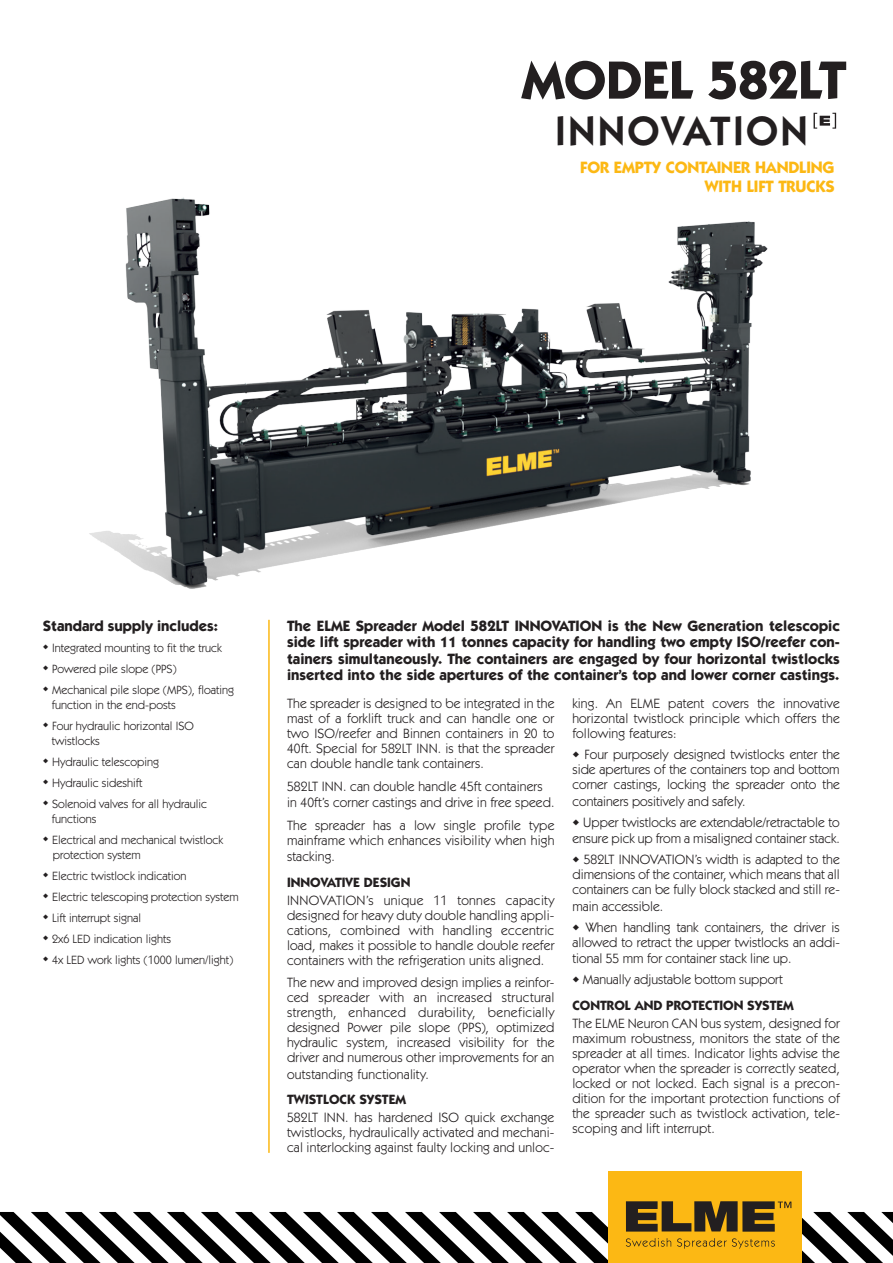
<style>
.page{position:relative;width:893px;height:1263px;background:#fff}
.page>*{position:absolute;margin:0;border:0;box-sizing:border-box;transform-origin:0 0}
.t1{font:700 54px "ITC Kabel Std";color:#231f20}
.t2{font:600 41.25px "ITC Kabel Std";letter-spacing:.05em;color:#231f20}
.t3{font:700 16.5px/19.5px "ITC Kabel Std";letter-spacing:-.01em;color:#fcb814;text-align:right}
.t4{font:700 15px/16.5px "ITC Kabel Std";color:#231f20;text-align:justify}
.t5{font:13.5px/15px "ITC Kabel Std";letter-spacing:.005em;color:#231f20}
.t6{font:700 13.5px "ITC Kabel Std";color:#231f20}
.t7{font:12px/21px "ITC Kabel Std";color:#231f20}
.s1{font-weight:700}
</style>
<div class="page">
<hr style="left:268px;top:620px;width:2px;height:533px;background:#fcb814">
<img style="left:89px;top:197px;width:679px;height:392px">
<div style="left:608px;top:1171px;width:194px;height:92px;background:#fcb814"></div>
<svg style="left:0;top:1201px;width:893px;height:62px"></svg>
<svg style="left:814px;top:113px;width:22px;height:16px"></svg>
<h1 class="t1" style="left:522px;top:47px;width:326px">MODEL 582LT</h1>
<h2 class="t2" style="left:555px;top:106px;width:255px">INNOVATION</h2>
<p class="t3" style="left:580px;top:157px;width:256px">FOR EMPTY CONTAINER HANDLING<br>WITH LIFT TRUCKS</p>
<p class="t4" style="left:43px;top:617px;width:177px">Standard supply includes:</p>
<p class="t7" style="left:43px;top:637px;width:193px"><sup>.</sup> Integrated mounting to fit the truck<br><sup>.</sup> Powered pile slope (PPS)<br><sup>.</sup> Mechanical pile slope (MPS), floating</p>
<p class="t7" style="left:43px;top:694px;width:153px;text-indent:9px">function in the end-posts<br><sup>.</sup> Four hydraulic horizontal ISO</p>
<p class="t7" style="left:43px;top:730px;width:166px;text-indent:9px">twistlocks<br><sup>.</sup> Hydraulic telescoping<br><sup>.</sup> Hydraulic sideshift<br><sup>.</sup> Solenoid valves for all hydraulic</p>
<p class="t7" style="left:43px;top:808px;width:182px;text-indent:9px">functions<br><sup>.</sup> Electrical and mechanical twistlock</p>
<p class="t7" style="left:43px;top:844px;width:197px;text-indent:10px">protection system<br><sup>.</sup> Electric twistlock indication<br><sup>.</sup> Electric telescoping protection system <sup>.</sup> Lift interrupt signal<br><sup>.</sup> 2x6 LED indication lights<br><sup>.</sup> 4x LED work lights (1000 lumen/light)</p>
<p class="t4" style="left:287px;top:617px;width:554px">The ELME Spreader Model 582LT INNOVATION is the New Generation telescopic side lift spreader with 11 tonnes capacity for handling two empty ISO/reefer con&shy;tainers simultaneously. The containers are engaged by four horizontal twistlocks inserted into the side apertures of the container’s top and lower corner castings.</p>
<p class="t5" style="left:287px;top:696px;width:269px;text-align:justify">The spreader is designed to be integrated in the mast of a forklift truck and can handle one or two ISO/reefer and Binnen containers in 20 to 40ft. Special for 582LT INN. is that the spreader can double handle tank containers.</p>
<p class="t5" style="left:287px;top:778px;width:269px;line-height:16.5px">582LT INN. can double handle 45ft containers in 40ft’s corner castings and drive in free speed.</p>
<p class="t5" style="left:287px;top:818px;width:269px">The spreader has a low single profile type mainframe which enhances visibility when high</p>
<p class="t5" style="left:287px;top:849px;width:49px">stacking.</p>
<p class="t6" style="left:287px;top:874px;width:125px">INNOVATIVE DESIGN</p>
<p class="t5" style="left:287px;top:893px;width:269px;text-align:justify">INNOVATION’s unique 11 tonnes capacity designed for heavy duty double handling appli&shy;cations, combined with handling eccentric load, makes it possible to handle double reefer containers with the refrigeration units aligned.</p>
<p class="t5" style="left:287px;top:975px;width:269px;text-align:justify">The new and improved design implies a reinfor&shy;ced spreader with an increased structural strength, enhanced durability, beneficially designed Power pile slope (PPS), optimized hydraulic system, increased visibility for the driver and numerous other improvements for an</p>
<p class="t5" style="left:287px;top:1067px;width:143px">outstanding functionality.</p>
<p class="t6" style="left:287px;top:1091px;width:120px">TWISTLOCK SYSTEM</p>
<p class="t5" style="left:287px;top:1110px;width:269px;text-align:justify">582LT INN. has hardened ISO quick exchange twistlocks, hydraulically activated and mechani&shy;cal interlocking against faulty locking and unloc-</p>
<p class="t5" style="left:572px;top:696px;width:269px;text-align:justify">king. An ELME patent covers the innovative horizontal twistlock principle which offers the following features:</p>
<p class="t5" style="left:572px;top:747px;width:269px;text-align:justify"><sup>.</sup> Four purposely designed twistlocks enter the side apertures of the containers top and bottom corner castings, locking the spreader onto the</p>
<p class="t5" style="left:572px;top:791px;width:269px;line-height:21px">containers positively and safely.<br><sup>.</sup> Upper twistlocks are extendable/retractable to</p>
<p class="t5" style="left:572px;top:828px;width:269px;line-height:21px">ensure pick up from a misaligned container stack. <sup>.</sup> 582LT INNOVATION’s width is adapted to the</p>
<p class="t5" style="left:572px;top:867px;width:269px">dimensions of the container, which means that all containers can be fully block stacked and still re-</p>
<p class="t5" style="left:572px;top:896px;width:269px;line-height:21px">main accessible.<br><sup>.</sup> When handling tank containers, the driver is</p>
<p class="t5" style="left:572px;top:934px;width:269px;line-height:16.5px">allowed to retract the upper twistlocks an addi&shy;tional 55 mm for container stack line up.</p>
<p class="t5" style="left:572px;top:967px;width:223px;line-height:25.5px"><sup>.</sup> Manually adjustable bottom support<br><span class="s1">CONTROL AND PROTECTION SYSTEM</span></p>
<p class="t5" style="left:572px;top:1016px;width:269px;text-align:justify">The ELME Neuron CAN bus system, designed for maximum robustness, monitors the state of the spreader at all times. Indicator lights advise the operator when the spreader is correctly seated, locked or not locked. Each signal is a precon&shy;dition for the important protection functions of the spreader such as twistlock activation, tele&shy;scoping and lift interrupt.</p>
</div>
